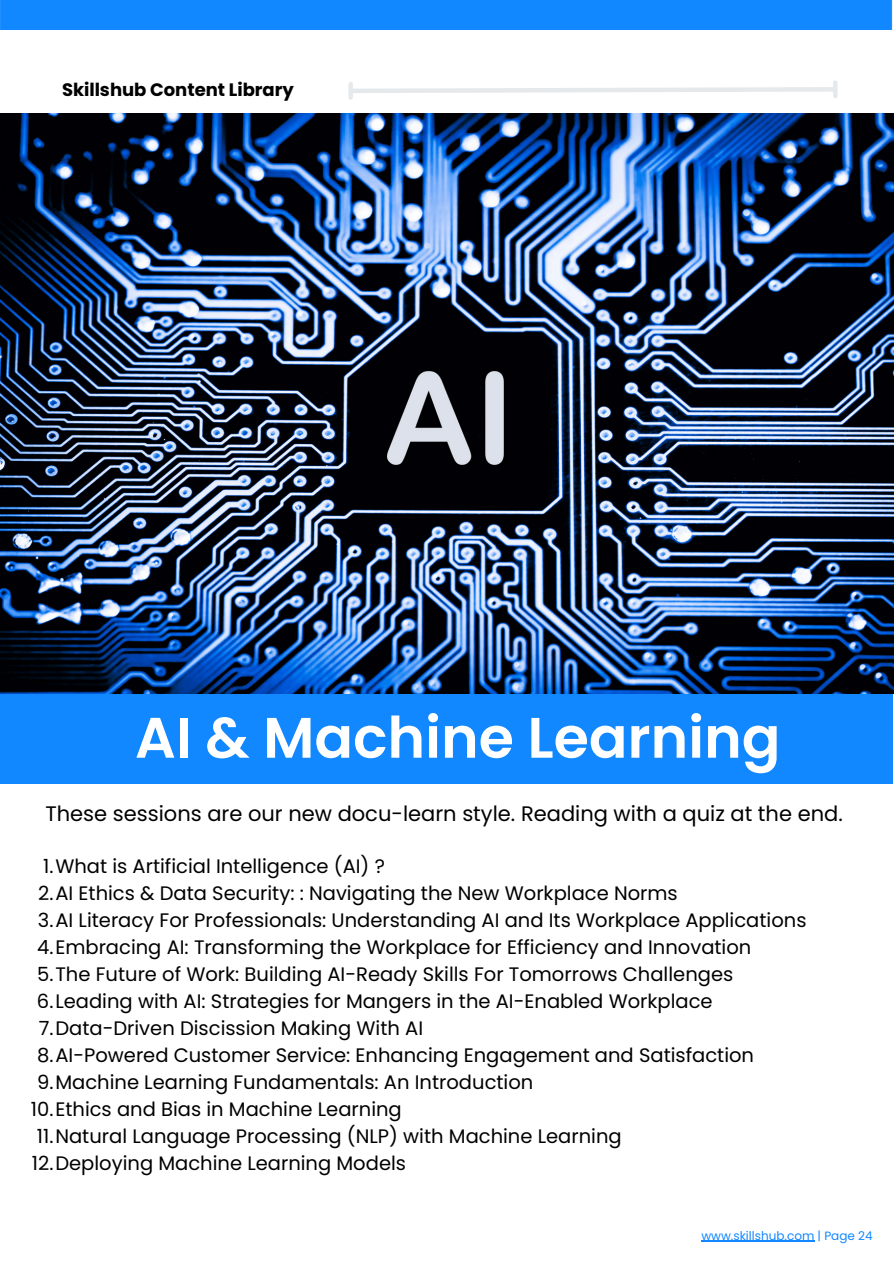
<style>
.page{position:relative;width:894px;height:1264px;background:#fff}
.page>*{position:absolute;margin:0;border:0;box-sizing:border-box;transform-origin:0 0}
.t1{font:600 57px "Poppins";color:#fff}
.t2{font:21px "Poppins";color:#000}
.t3{font:19.5px "Poppins";color:#000}
.t4{font:700 18px "Poppins";color:#000}
.t5{font:12px "Poppins";color:#18f}
</style>
<div class="page">
<div style="left:0;top:0;width:892px;height:29px;background:#18f"></div>
<svg style="left:353px;top:85px;width:485px;height:10px"></svg>
<div style="left:348px;top:84px;width:5px;height:14px;background:#e6e9eb"></div>
<div style="left:832px;top:83px;width:5px;height:13px;background:#e6e9eb"></div>
<div style="left:0;top:694px;width:892px;height:89px;background:#18f"></div>
<img style="left:0;top:113px;width:893px;height:581px">
<hr style="left:701px;top:1240px;width:113px;height:1px;background:#18f">
<p class="t4" style="left:62px;top:78px;width:233px">Skillshub Content Library</p>
<h3 class="t1" style="left:135px;top:697px;width:646px">AI &amp; Machine Learning</h3>
<p class="t2" style="left:45px;top:798px;width:798px">These sessions are our new docu-learn style. Reading with a quiz at the end.</p>
<p class="t3" style="left:43px;top:852px;width:343px">1.What is Artificial Intelligence (AI) ?</p>
<p class="t3" style="left:38px;top:879px;width:641px">2.AI Ethics &amp; Data Security: : Navigating the New Workplace Norms</p>
<h1 class="t3" style="left:38px;top:906px;width:770px">3.AI Literacy For Professionals: Understanding AI and Its Workplace Applications</h1>
<h2 class="t3" style="left:37px;top:933px;width:715px">4.Embracing AI: Transforming the Workplace for Efficiency and Innovation</h2>
<p class="t3" style="left:37px;top:960px;width:697px">5.The Future of Work: Building AI-Ready Skills For Tomorrows Challenges</p>
<p class="t3" style="left:37px;top:987px;width:677px">6.Leading with AI: Strategies for Mangers in the AI-Enabled Workplace</p>
<p class="t3" style="left:39px;top:1014px;width:386px">7.Data-Driven Discission Making With AI</p>
<p class="t3" style="left:37px;top:1041px;width:718px">8.AI-Powered Customer Service: Enhancing Engagement and Satisfaction</p>
<p class="t3" style="left:37px;top:1068px;width:497px">9.Machine Learning Fundamentals: An Introduction</p>
<p class="t3" style="left:31px;top:1095px;width:372px">10.Ethics and Bias in Machine Learning</p>
<p class="t3" style="left:37px;top:1122px;width:586px">11.Natural Language Processing (NLP) with Machine Learning</p>
<p class="t3" style="left:32px;top:1149px;width:375px">12.Deploying Machine Learning Models</p>
<p class="t5" style="left:701px;top:1227px;width:173px">www.skillshub.com | Page 24</p>
</div>
